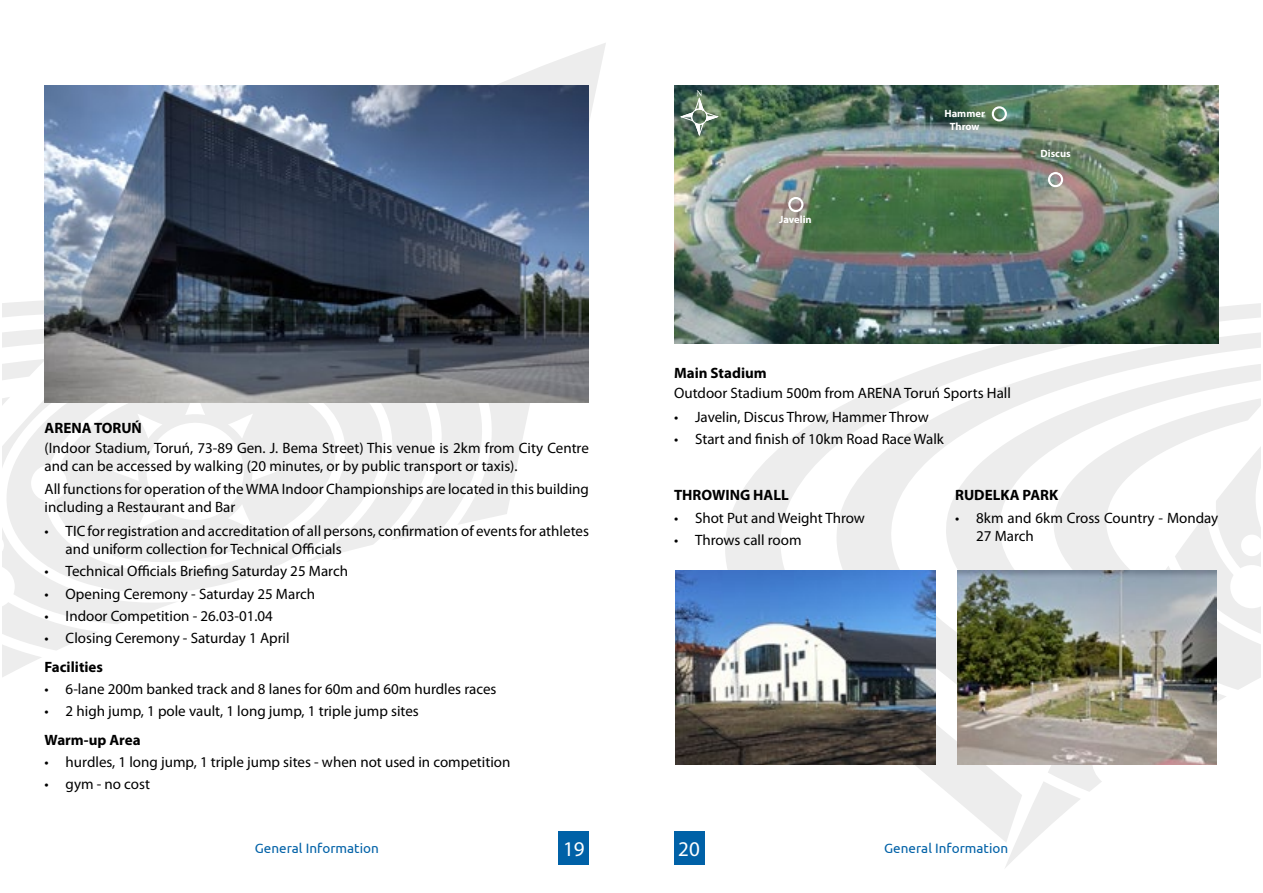
<style>
.page{position:relative;width:1263px;height:893px;background:#fff}
.page>*{position:absolute;margin:0;border:0;box-sizing:border-box;transform-origin:0 0}
.t1{font:21px "Myriad Pro";color:#fff}
.t2{font:15px/18px "Myriad Pro";color:#000}
.t3{font:700 15px "Myriad Pro";color:#000}
.t4{font:13.5px "Ubuntu";color:#0061a7}
.t5{font:700 10.5px/12.6px "Myriad Pro";color:#fff;text-align:center}
</style>
<div class="page">
<svg style="left:2px;top:298px;width:43px;height:20px"></svg>
<svg style="left:44px;top:318px;width:334px;height:306px"></svg>
<svg style="left:99px;top:403px;width:240px;height:171px;fill:#ededed"></svg>
<svg style="left:488px;top:403px;width:42px;height:115px;fill:#ededed"></svg>
<svg style="left:112px;top:403px;width:376px;height:137px;fill:#ededed"></svg>
<svg style="left:2px;top:327px;width:97px;height:350px"></svg>
<svg style="left:497px;top:43px;width:109px;height:78px"></svg>
<div style="left:559px;top:831px;width:30px;height:34px;background:#0061a7"></div>
<img style="left:45px;top:85px;width:544px;height:318px">
<svg style="left:723px;top:298px;width:538px;height:542px"></svg>
<svg style="left:1004px;top:318px;width:257px;height:550px"></svg>
<div style="left:674px;top:831px;width:30px;height:34px;background:#0061a7"></div>
<img style="left:674px;top:85px;width:544px;height:258px">
<svg style="left:677px;top:90px;width:45px;height:49px;background:#617d67"></svg>
<div style="left:788px;top:197px;width:15px;height:15px;border:2px solid #fff;border-radius:50%"></div>
<div style="left:1048px;top:172px;width:15px;height:15px;border:2px solid #fff;border-radius:50%"></div>
<div style="left:992px;top:106px;width:15px;height:15px;border:2px solid #fff;border-radius:50%"></div>
<img style="left:676px;top:570px;width:259px;height:195px">
<img style="left:957px;top:570px;width:259px;height:195px">
<p class="t3" style="left:45px;top:418px;width:99px">ARENA TORUŃ</p>
<p class="t2" style="left:45px;top:439px;width:546px">(Indoor Stadium, Toruń, 73-89 Gen. J. Bema Street) This venue is 2km from City Centre and can be accessed by walking (20 minutes, or by public transport or taxis).</p>
<p class="t2" style="left:45px;top:479px;width:546px">All functions for operation of the WMA Indoor Championships are located in this building including a Restaurant and Bar</p>
<p class="t2" style="left:66px;top:522px;width:525px;text-indent:-21px">• TIC for registration and accreditation of all persons, confirmation of events for athletes and uniform collection for Technical Officials</p>
<p class="t2" style="left:45px;top:562px;width:305px">• Technical Officials Briefing Saturday 25 March</p>
<p class="t2" style="left:45px;top:584px;width:272px">• Opening Ceremony - Saturday 25 March</p>
<p class="t2" style="left:45px;top:607px;width:230px">• Indoor Competition - 26.03-01.04</p>
<p class="t2" style="left:45px;top:629px;width:247px">• Closing Ceremony - Saturday 1 April</p>
<p class="t3" style="left:45px;top:657px;width:60px">Facilities</p>
<p class="t2" style="left:45px;top:680px;width:453px">• 6-lane 200m banked track and 8 lanes for 60m and 60m hurdles races</p>
<p class="t2" style="left:45px;top:702px;width:376px">• 2 high jump, 1 pole vault, 1 long jump, 1 triple jump sites</p>
<p class="t3" style="left:45px;top:730px;width:97px">Warm-up Area</p>
<p class="t2" style="left:45px;top:753px;width:467px">• hurdles, 1 long jump, 1 triple jump sites - when not used in competition</p>
<p class="t2" style="left:45px;top:775px;width:107px">• gym - no cost</p>
<p class="t4" style="left:255px;top:840px;width:125px">General Information</p>
<h1 class="t1" style="left:563px;top:836px;width:23px">19</h1>
<p class="t5" style="left:779px;top:213px;width:34px">Javelin</p>
<p class="t5" style="left:944px;top:107px;width:42px">Hammer<br>Throw</p>
<p class="t5" style="left:1040px;top:146px;width:32px">Discus</p>
<p class="t3" style="left:674px;top:363px;width:94px">Main Stadium</p>
<p class="t2" style="left:674px;top:383px;width:338px">Outdoor Stadium 500m from ARENA Toruń Sports Hall</p>
<p class="t2" style="left:674px;top:408px;width:256px">• Javelin, Discus Throw, Hammer Throw</p>
<p class="t2" style="left:674px;top:430px;width:271px">• Start and finish of 10km Road Race Walk</p>
<p class="t3" style="left:674px;top:485px;width:116px">THROWING HALL</p>
<p class="t2" style="left:674px;top:508px;width:192px">• Shot Put and Weight Throw</p>
<p class="t2" style="left:674px;top:530px;width:129px">• Throws call room</p>
<p class="t3" style="left:955px;top:485px;width:105px">RUDELKA PARK</p>
<p class="t2" style="left:976px;top:508px;width:244px;text-indent:-21px">• 8km and 6km Cross Country - Monday<br>27 March</p>
<h1 class="t1" style="left:678px;top:836px;width:23px">20</h1>
<p class="t4" style="left:884px;top:840px;width:125px">General Information</p>
</div>
